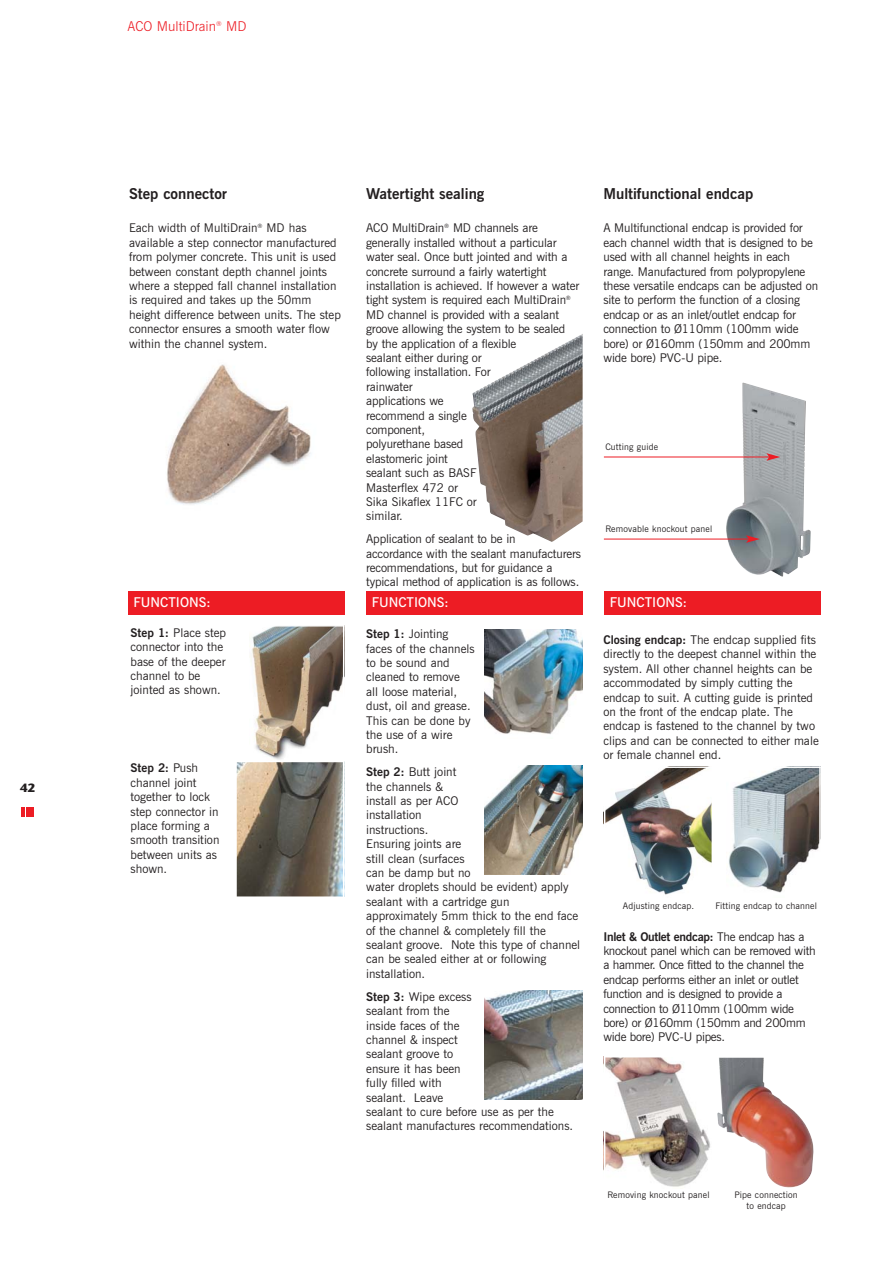
<style>
.page{position:relative;width:893px;height:1263px;background:#fff}
.page>*{position:absolute;margin:0;border:0;box-sizing:border-box;transform-origin:0 0}
.t1{font:700 15px "News Gothic BT";color:#231f20}
.t2{font:600 13.5px "News Gothic BT";color:#fff}
.t3{font:300 13.5px "News Gothic BT";color:#ed1c24}
.t4{font:12px/14.4px "News Gothic BT";color:#231f20}
.t5{font:12px/14.4px "News Gothic BT";letter-spacing:-.025em;color:#231f20}
.t6{font:700 12px "Stone Sans";color:#231f20}
.t7{font:9px/10.8px "News Gothic BT";letter-spacing:.02em;color:#231f20;text-align:center}
.s1{font-weight:700}
</style>
<div class="page">
<hr style="left:21px;top:807px;width:4px;height:10px;background:#ed1c24">
<svg style="left:26px;top:807px;width:3px;height:10px"></svg>
<hr style="left:30px;top:807px;width:4px;height:10px;background:#ed1c24">
<img style="left:726px;top:382px;width:85px;height:195px">
<hr style="left:604px;top:457px;width:165px;height:1px;background:#ed1c24">
<svg style="left:766px;top:453px;width:14px;height:8px"></svg>
<hr style="left:604px;top:539px;width:145px;height:1px;background:#ed1c24">
<svg style="left:746px;top:535px;width:14px;height:8px"></svg>
<img style="left:605px;top:768px;width:106px;height:127px">
<img style="left:728px;top:768px;width:91px;height:125px">
<img style="left:605px;top:1058px;width:105px;height:129px">
<img style="left:717px;top:1058px;width:97px;height:130px">
<div style="left:604px;top:591px;width:217px;height:23px;background:#ed1c24"></div>
<img style="left:485px;top:991px;width:98px;height:109px">
<img style="left:485px;top:629px;width:98px;height:105px">
<img style="left:485px;top:765px;width:98px;height:110px">
<img style="left:167px;top:364px;width:144px;height:141px">
<img style="left:472px;top:334px;width:111px;height:208px">
<div style="left:128px;top:591px;width:216px;height:23px;background:#ed1c24"></div>
<div style="left:366px;top:591px;width:217px;height:23px;background:#ed1c24"></div>
<img style="left:251px;top:627px;width:92px;height:133px">
<img style="left:237px;top:762px;width:106px;height:134px">
<p class="t6" style="left:20px;top:782px;width:17px">42</p>
<p class="t3" style="left:128px;top:21px;width:120px">ACO MultiDrain<sup>®</sup> MD</p>
<p class="t1" style="left:129px;top:189px;width:99px">Step connector</p>
<p class="t4" style="left:129px;top:222px;width:213px">Each width of MultiDrain<sup>®</sup> MD has available a step connector manufactured from polymer concrete. This unit is used between constant depth channel joints where a stepped fall channel installation is required and takes up the 50mm height difference between units. The step connector ensures a smooth water flow within the channel system.</p>
<p class="t1" style="left:366px;top:189px;width:120px">Watertight sealing</p>
<p class="t4" style="left:366px;top:222px;width:214px">ACO MultiDrain<sup>®</sup> MD channels are generally installed without a particular water seal. Once butt jointed and with a concrete surround a fairly watertight installation is achieved. If however a water tight system is required each MultiDrain<sup>®<br></sup>MD channel is provided with a sealant groove allowing the system to be sealed by the application of a flexible<br>sealant either during or<br>following installation. For<br>rainwater<br>applications we<br>recommend a single<br>component,<br>polyurethane based<br>elastomeric joint<br>sealant such as BASF<br>Masterflex 472 or<br>Sika Sikaflex 11FC or<br>similar.</p>
<p class="t4" style="left:366px;top:533px;width:216px">Application of sealant to be in<br>accordance with the sealant manufacturers recommendations, but for guidance a typical method of application is as follows.</p>
<p class="t1" style="left:603px;top:189px;width:151px">Multifunctional endcap</p>
<p class="t4" style="left:603px;top:222px;width:216px">A Multifunctional endcap is provided for each channel width that is designed to be used with all channel heights in each range. Manufactured from polypropylene these versatile endcaps can be adjusted on site to perform the function of a closing endcap or as an inlet/outlet endcap for connection to Ø110mm (100mm wide bore) or Ø160mm (150mm and 200mm wide bore) PVC-U pipe.</p>
<p class="t7" style="left:605px;top:443px;width:54px">Cutting guide</p>
<p class="t7" style="left:605px;top:525px;width:108px">Removable knockout panel</p>
<p class="t2" style="left:134px;top:597px;width:79px">FUNCTIONS:</p>
<p class="t2" style="left:372px;top:597px;width:79px">FUNCTIONS:</p>
<p class="t2" style="left:610px;top:597px;width:79px">FUNCTIONS:</p>
<p class="t4" style="left:131px;top:626px;width:97px"><span class="s1">Step 1:</span> Place step connector into the base of the deeper channel to be jointed as shown.</p>
<p class="t4" style="left:366px;top:628px;width:110px"><span class="s1">Step 1:</span> Jointing faces of the channels to be sound and cleaned to remove all loose material, dust, oil and grease.<br>This can be done by the use of a wire brush.</p>
<p class="t4" style="left:366px;top:766px;width:215px"><span class="s1">Step 2:</span> Butt joint<br>the channels &amp;<br>install as per ACO<br>installation<br>instructions.<br>Ensuring joints are<br>still clean (surfaces<br>can be damp but no<br>water droplets should be evident) apply sealant with a cartridge gun approximately 5mm thick to the end face of the channel &amp; completely fill the sealant groove. Note this type of channel can be sealed either at or following installation.</p>
<p class="t4" style="left:366px;top:990px;width:208px"><span class="s1">Step 3:</span> Wipe excess<br>sealant from the<br>inside faces of the<br>channel &amp; inspect<br>sealant groove to<br>ensure it has been<br>fully filled with<br>sealant. Leave<br>sealant to cure before use as per the sealant manufactures recommendations.</p>
<p class="t4" style="left:603px;top:634px;width:217px"><span class="s1">Closing endcap:</span> The endcap supplied fits directly to the deepest channel within the system. All other channel heights can be accommodated by simply cutting the endcap to suit. A cutting guide is printed on the front of the endcap plate. The endcap is fastened to the channel by two clips and can be connected to either male or female channel end.</p>
<p class="t4" style="left:131px;top:762px;width:90px"><span class="s1">Step 2:</span> Push channel joint together to lock step connector in place forming a smooth transition between units as shown.</p>
<p class="t7" style="left:623px;top:901px;width:73px">Adjusting endcap.</p>
<p class="t7" style="left:715px;top:901px;width:103px">Fitting endcap to channel</p>
<p class="t5" style="left:603px;top:930px;width:214px"><span class="s1">Inlet &amp; Outlet endcap:</span> The endcap has a knockout panel which can be removed with a hammer. Once fitted to the channel the endcap performs either an inlet or outlet function and is designed to provide a connection to Ø110mm (100mm wide bore) or Ø160mm (150mm and 200mm wide bore) PVC-U pipes.</p>
<p class="t7" style="left:607px;top:1191px;width:104px">Removing knockout panel</p>
<p class="t7" style="left:735px;top:1191px;width:65px">Pipe connection to endcap</p>
</div>
